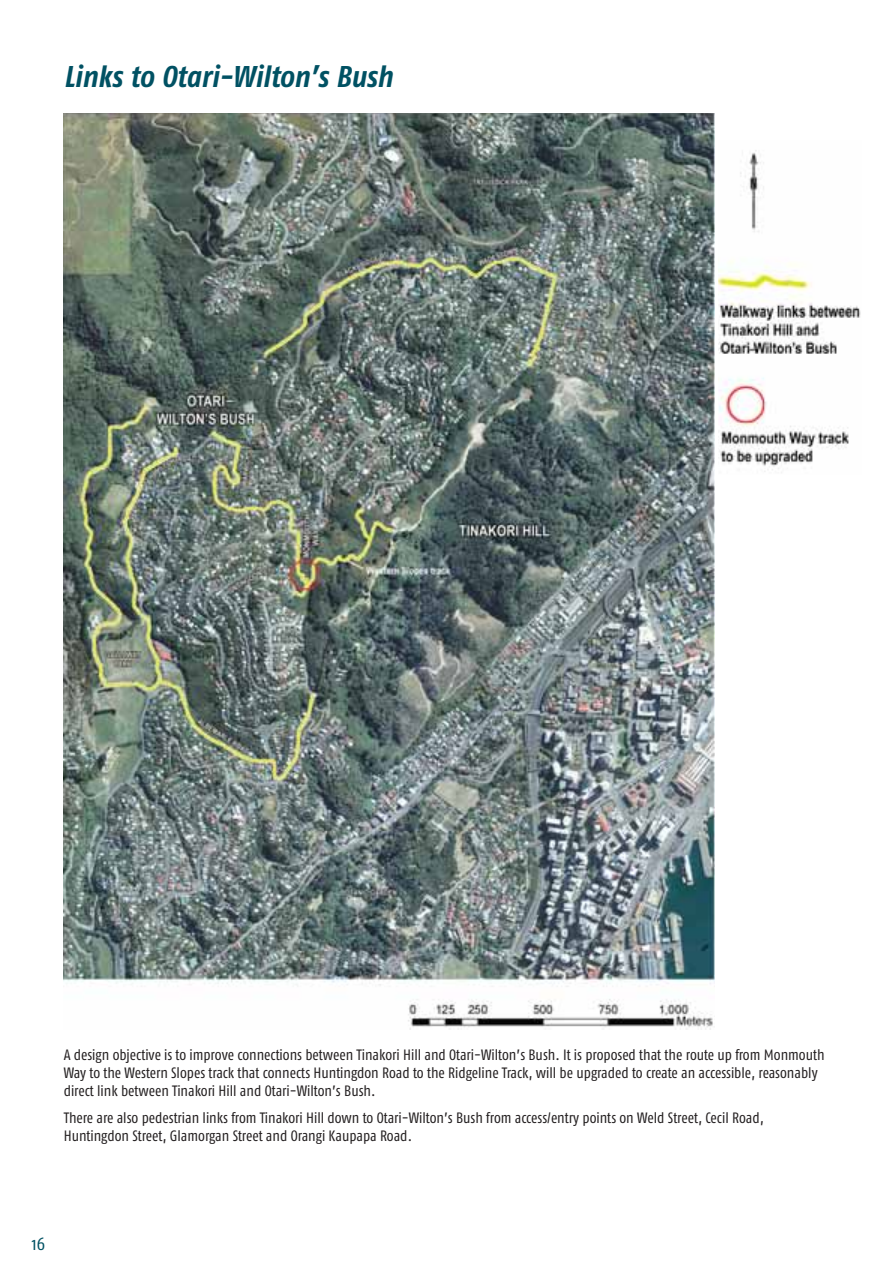
<style>
.page{position:relative;width:893px;height:1263px;background:#fff}
.page>*{position:absolute;margin:0;border:0;box-sizing:border-box;transform-origin:0 0}
.t1{font:italic 700 30px "Fago Co";color:#005163}
.t2{font:18px "Fago Co";color:#005163}
.t3{font:15px/18px "Fago Co";color:#231f20}
</style>
<div class="page">
<img style="left:64px;top:114px;width:651px;height:915px">
<img style="left:718px;top:150px;width:143px;height:323px">
<h1 class="t1" style="left:64px;top:66px;width:330px">Links to Otari-Wilton’s Bush</h1>
<p class="t3" style="left:64px;top:1047px;width:762px">A design objective is to improve connections between Tinakori Hill and Otari-Wilton’s Bush. It is proposed that the route up from Monmouth<br>Way to the Western Slopes track that connects Huntingdon Road to the Ridgeline Track, will be upgraded to create an accessible, reasonably direct link between Tinakori Hill and Otari-Wilton’s Bush.</p>
<p class="t3" style="left:64px;top:1110px;width:702px">There are also pedestrian links from Tinakori Hill down to Otari-Wilton’s Bush from access/entry points on Weld Street, Cecil Road,<br>Huntingdon Street, Glamorgan Street and Orangi Kaupapa Road.</p>
<p class="t2" style="left:32px;top:1237px;width:15px">16</p>
</div>
